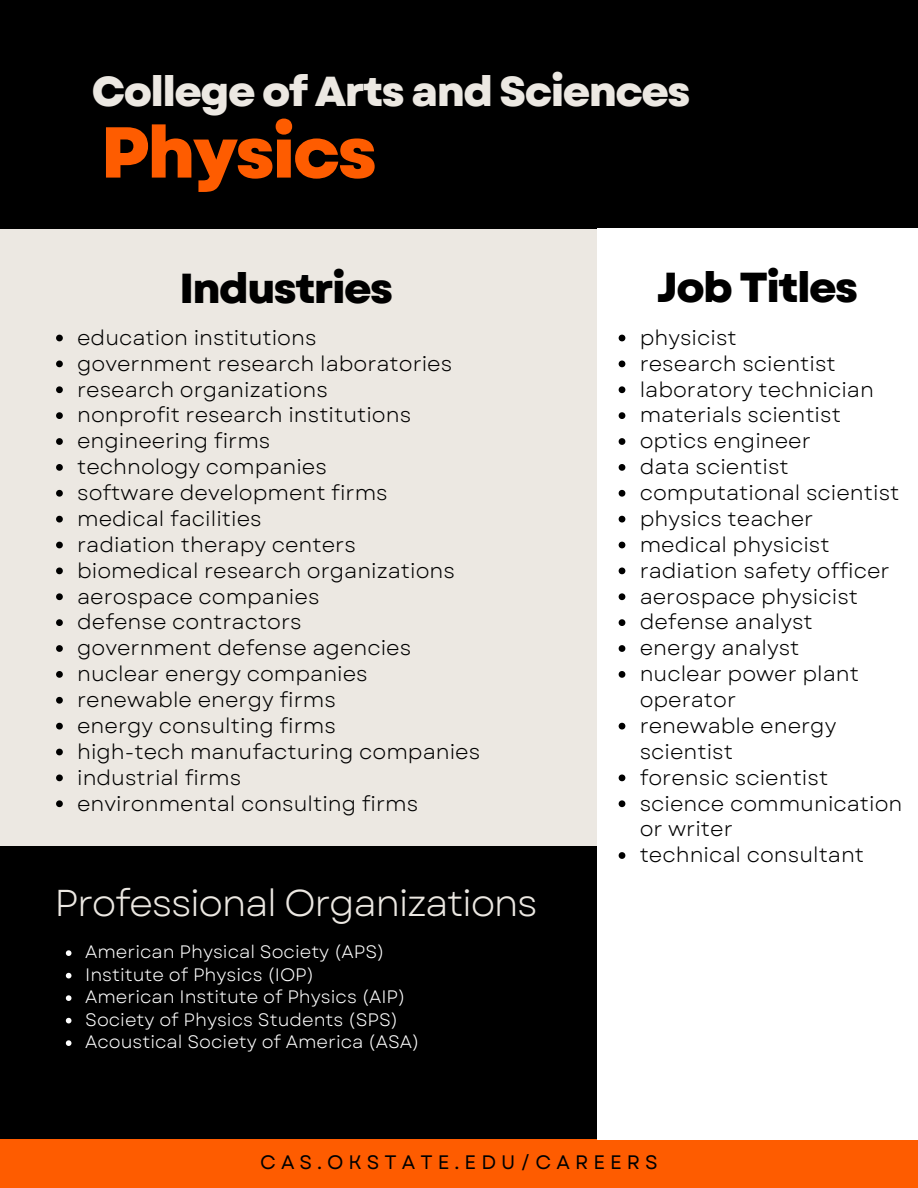
<style>
.page{position:relative;width:918px;height:1188px;background:#ece8e2}
.page>*{position:absolute;margin:0;border:0;box-sizing:border-box;transform-origin:0 0}
.t1{font:800 71.85px "Garet";letter-spacing:-.04em;color:#fe5c00}
.t2{font:800 41.85px "Garet";letter-spacing:-.04em;color:#ece8e2}
.t3{font:800 41.85px "Garet";letter-spacing:-.04em;color:#000}
.t4{font:37.35px "Garet";letter-spacing:-.04em;color:#ece8e2}
.t5{font:22.5px "Garet";letter-spacing:-.04em;color:#ece8e2}
.t6{font:21px/25.8px "Garet";color:#000}
.t7{font:19.5px "Garet";letter-spacing:.26em;color:#000}
.t8{font:18px "Garet";color:#fff}
</style>
<div class="page">
<div style="left:0;top:0;width:918px;height:228px;background:#000"></div>
<div style="left:0;top:846px;width:597px;height:342px;background:#000"></div>
<div style="left:0;top:1139px;width:918px;height:49px;background:#fe5c00"></div>
<div style="left:597px;top:228px;width:321px;height:911px;background:#fff"></div>
<svg style="left:66px;top:950px;width:5px;height:6px"></svg>
<svg style="left:66px;top:973px;width:5px;height:5px"></svg>
<svg style="left:66px;top:995px;width:5px;height:6px"></svg>
<svg style="left:66px;top:1018px;width:5px;height:5px"></svg>
<svg style="left:66px;top:1040px;width:5px;height:6px"></svg>
<svg style="left:619px;top:335px;width:6px;height:6px"></svg>
<svg style="left:619px;top:361px;width:6px;height:6px"></svg>
<svg style="left:619px;top:386px;width:6px;height:7px"></svg>
<svg style="left:619px;top:412px;width:6px;height:7px"></svg>
<svg style="left:619px;top:438px;width:6px;height:7px"></svg>
<svg style="left:619px;top:464px;width:6px;height:7px"></svg>
<svg style="left:619px;top:490px;width:6px;height:7px"></svg>
<svg style="left:619px;top:516px;width:6px;height:7px"></svg>
<svg style="left:619px;top:542px;width:6px;height:6px"></svg>
<svg style="left:619px;top:568px;width:6px;height:6px"></svg>
<svg style="left:619px;top:593px;width:6px;height:7px"></svg>
<svg style="left:619px;top:619px;width:6px;height:7px"></svg>
<svg style="left:619px;top:645px;width:6px;height:7px"></svg>
<svg style="left:619px;top:671px;width:6px;height:7px"></svg>
<svg style="left:619px;top:723px;width:6px;height:7px"></svg>
<svg style="left:619px;top:775px;width:6px;height:6px"></svg>
<svg style="left:619px;top:800px;width:6px;height:7px"></svg>
<svg style="left:619px;top:852px;width:6px;height:7px"></svg>
<svg style="left:56px;top:335px;width:7px;height:6px"></svg>
<svg style="left:56px;top:361px;width:7px;height:6px"></svg>
<svg style="left:56px;top:386px;width:7px;height:7px"></svg>
<svg style="left:56px;top:412px;width:7px;height:7px"></svg>
<svg style="left:56px;top:438px;width:7px;height:7px"></svg>
<svg style="left:56px;top:464px;width:7px;height:7px"></svg>
<svg style="left:56px;top:490px;width:7px;height:7px"></svg>
<svg style="left:56px;top:516px;width:7px;height:7px"></svg>
<svg style="left:56px;top:542px;width:7px;height:6px"></svg>
<svg style="left:56px;top:568px;width:7px;height:6px"></svg>
<svg style="left:56px;top:593px;width:7px;height:7px"></svg>
<svg style="left:56px;top:619px;width:7px;height:7px"></svg>
<svg style="left:56px;top:645px;width:7px;height:7px"></svg>
<svg style="left:56px;top:671px;width:7px;height:7px"></svg>
<svg style="left:56px;top:697px;width:7px;height:7px"></svg>
<svg style="left:56px;top:723px;width:7px;height:7px"></svg>
<svg style="left:56px;top:749px;width:7px;height:6px"></svg>
<svg style="left:56px;top:775px;width:7px;height:6px"></svg>
<svg style="left:56px;top:800px;width:7px;height:7px"></svg>
<p class="t2" style="left:92px;top:61px;width:600px">College of Arts and Sciences</p>
<p class="t1" style="left:101px;top:101px;width:278px">Physics</p>
<h2 class="t3" style="left:180px;top:258px;width:215px">Industries</h2>
<h1 class="t3" style="left:657px;top:258px;width:203px">Job Titles</h1>
<p class="t6" style="left:77px;top:325px;width:241px">education institutions</p>
<p class="t6" style="left:77px;top:350px;width:377px">government research laboratories</p>
<p class="t6" style="left:77px;top:376px;width:252px">research organizations</p>
<p class="t6" style="left:77px;top:402px;width:336px">nonprofit research institutions</p>
<p class="t6" style="left:77px;top:428px;width:195px">engineering firms</p>
<p class="t6" style="left:77px;top:454px;width:251px">technology companies</p>
<p class="t6" style="left:77px;top:480px;width:312px">software development firms</p>
<p class="t6" style="left:77px;top:506px;width:186px">medical facilities</p>
<p class="t6" style="left:77px;top:532px;width:280px">radiation therapy centers</p>
<p class="t6" style="left:77px;top:557px;width:379px">biomedical research organizations</p>
<p class="t6" style="left:77px;top:583px;width:244px">aerospace companies</p>
<h3 class="t6" style="left:77px;top:609px;width:226px">defense contractors</h3>
<p class="t6" style="left:77px;top:635px;width:336px">government defense agencies</p>
<p class="t6" style="left:77px;top:661px;width:292px">nuclear energy companies</p>
<p class="t6" style="left:77px;top:687px;width:260px">renewable energy firms</p>
<p class="t6" style="left:77px;top:713px;width:260px">energy consulting firms</p>
<p class="t6" style="left:77px;top:739px;width:405px">high-tech manufacturing companies</p>
<h4 class="t6" style="left:77px;top:764px;width:166px">industrial firms</h4>
<h5 class="t6" style="left:77px;top:790px;width:343px">environmental consulting firms</h5>
<p class="t4" style="left:55px;top:876px;width:485px">Professional Organizations</p>
<p class="t8" style="left:85px;top:939px;width:301px">American Physical Society (APS)</p>
<p class="t8" style="left:85px;top:961px;width:231px">Institute of Physics (IOP)</p>
<p class="t8" style="left:85px;top:984px;width:322px">American Institute of Physics (AIP)</p>
<p class="t8" style="left:85px;top:1006px;width:315px">Society of Physics Students (SPS)</p>
<p class="t8" style="left:85px;top:1029px;width:336px">Acoustical Society of America (ASA)</p>
<h2 class="t5" style="left:66px;top:952px;width:76px">Where</h2>
<p class="t6" style="left:640px;top:325px;width:99px">physicist</p>
<p class="t6" style="left:640px;top:350px;width:198px">research scientist</p>
<p class="t6" style="left:640px;top:376px;width:236px">laboratory technician</p>
<p class="t6" style="left:640px;top:402px;width:203px">materials scientist</p>
<p class="t6" style="left:640px;top:428px;width:173px">optics engineer</p>
<p class="t6" style="left:640px;top:454px;width:151px">data scientist</p>
<p class="t6" style="left:640px;top:480px;width:261px">computational scientist</p>
<p class="t6" style="left:640px;top:506px;width:175px">physics teacher</p>
<p class="t6" style="left:640px;top:532px;width:192px">medical physicist</p>
<h2 class="t6" style="left:640px;top:557px;width:251px">radiation safety officer</h2>
<p class="t6" style="left:640px;top:583px;width:220px">aerospace physicist</p>
<p class="t6" style="left:640px;top:609px;width:175px">defense analyst</p>
<p class="t6" style="left:640px;top:635px;width:161px">energy analyst</p>
<p class="t6" style="left:640px;top:661px;width:221px">nuclear power plant operator</p>
<p class="t6" style="left:640px;top:713px;width:198px">renewable energy scientist</p>
<p class="t6" style="left:640px;top:764px;width:190px">forensic scientist</p>
<p class="t6" style="left:640px;top:790px;width:264px">science communication or writer</p>
<p class="t6" style="left:640px;top:842px;width:226px">technical consultant</p>
<p class="t7" style="left:260px;top:1148px;width:399px">CAS.OKSTATE.EDU/CAREERS</p>
</div>
